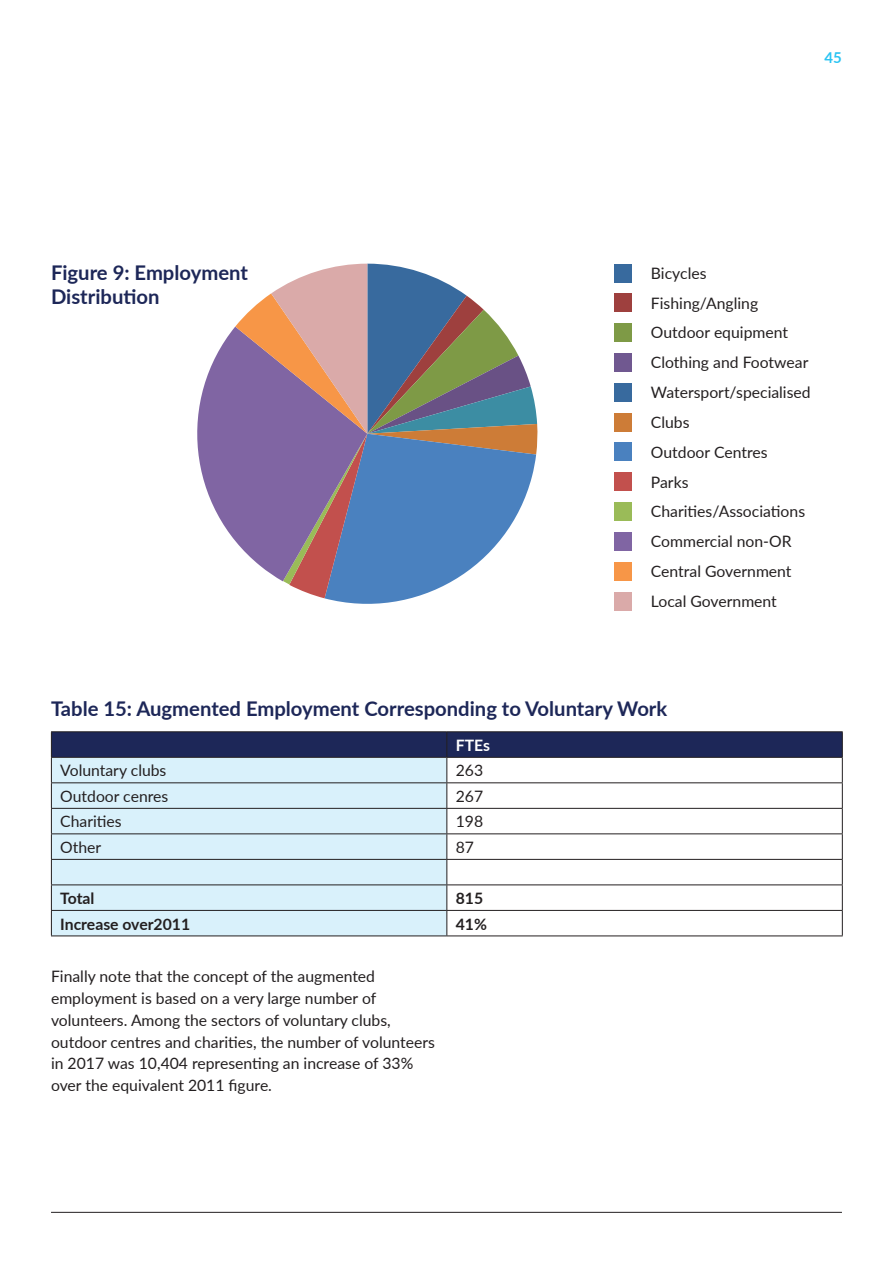
<style>
.page{position:relative;width:893px;height:1263px;background:#fff}
.page>*{position:absolute;margin:0;border:0;box-sizing:border-box;transform-origin:0 0}
.t1{font:700 20.25px/24px "Lato";color:#1d2758}
.t2{font:15.75px/29.8px "Lato";color:#231f20}
.t3{font:700 15.75px "Lato";color:#231f20}
.t4{font:700 15.75px "Lato";color:#fff}
.t5{font:700 15px "Lato";color:#2bc4f3}
</style>
<div class="page">
<hr style="left:51px;top:1212px;width:791px;height:1px;background:#231f20">
<div style="left:615px;top:264px;width:17px;height:18px;background:#386a9e"></div>
<div style="left:615px;top:293px;width:17px;height:19px;background:#9e403e"></div>
<div style="left:615px;top:323px;width:17px;height:19px;background:#7e9a46"></div>
<div style="left:615px;top:353px;width:17px;height:19px;background:#705890"></div>
<div style="left:615px;top:383px;width:17px;height:19px;background:#386a9e"></div>
<div style="left:615px;top:413px;width:17px;height:18px;background:#cd7c37"></div>
<div style="left:615px;top:443px;width:17px;height:18px;background:#4a81bf"></div>
<div style="left:615px;top:472px;width:17px;height:19px;background:#c2504d"></div>
<div style="left:615px;top:502px;width:17px;height:19px;background:#9abb58"></div>
<div style="left:615px;top:532px;width:17px;height:19px;background:#8065a3"></div>
<div style="left:615px;top:562px;width:17px;height:19px;background:#f79647"></div>
<div style="left:615px;top:592px;width:17px;height:18px;background:#daaaa9"></div>
<svg style="left:197px;top:327px;width:38px;height:214px;fill:#8065a3"></svg>
<svg style="left:235px;top:264px;width:303px;height:340px"></svg>
<hr style="left:51px;top:731px;width:396px;height:1px;background:#231f20">
<hr style="left:447px;top:731px;width:396px;height:1px;background:#231f20">
<svg style="left:51px;top:732px;width:792px;height:203px"></svg>
<hr style="left:51px;top:935px;width:396px;height:1px;background:#231f20">
<hr style="left:447px;top:935px;width:396px;height:1px;background:#231f20">
<p class="t5" style="left:824px;top:47px;width:19px">45</p>
<p class="t1" style="left:51px;top:260px;width:198px">Figure 9: Employment<br>Distribution</p>
<p class="t2" style="left:651px;top:257px;width:161px">Bicycles<br>Fishing/Angling<br>Outdoor equipment<br>Clothing and Footwear<br>Watersport/specialised<br>Clubs<br>Outdoor Centres<br>Parks<br>Charities/Associations<br>Commercial non-OR<br>Central Government<br>Local Government</p>
<p class="t1" style="left:51px;top:695px;width:618px">Table 15: Augmented Employment Corresponding to Voluntary Work</p>
<p class="t4" style="left:456px;top:733px;width:36px">FTEs</p>
<p class="t2" style="left:60px;top:755px;width:108px">Voluntary clubs</p>
<p class="t2" style="left:456px;top:755px;width:29px">263</p>
<p class="t2" style="left:60px;top:781px;width:110px">Outdoor cenres</p>
<p class="t2" style="left:456px;top:781px;width:29px">267</p>
<p class="t2" style="left:60px;top:806px;width:63px">Charities</p>
<p class="t2" style="left:456px;top:806px;width:29px">198</p>
<p class="t2" style="left:60px;top:832px;width:43px">Other</p>
<p class="t2" style="left:456px;top:832px;width:20px">87</p>
<p class="t3" style="left:60px;top:887px;width:36px">Total</p>
<p class="t3" style="left:456px;top:887px;width:29px">815</p>
<p class="t3" style="left:60px;top:912px;width:131px">Increase over2011</p>
<p class="t3" style="left:456px;top:912px;width:33px">41%</p>
<p class="t2" style="left:51px;top:965px;width:385px;line-height:21.8px">Finally note that the concept of the augmented employment is based on a very large number of volunteers. Among the sectors of voluntary clubs, outdoor centres and charities, the number of volunteers in 2017 was 10,404 representing an increase of 33% over the equivalent 2011 figure.</p>
</div>
